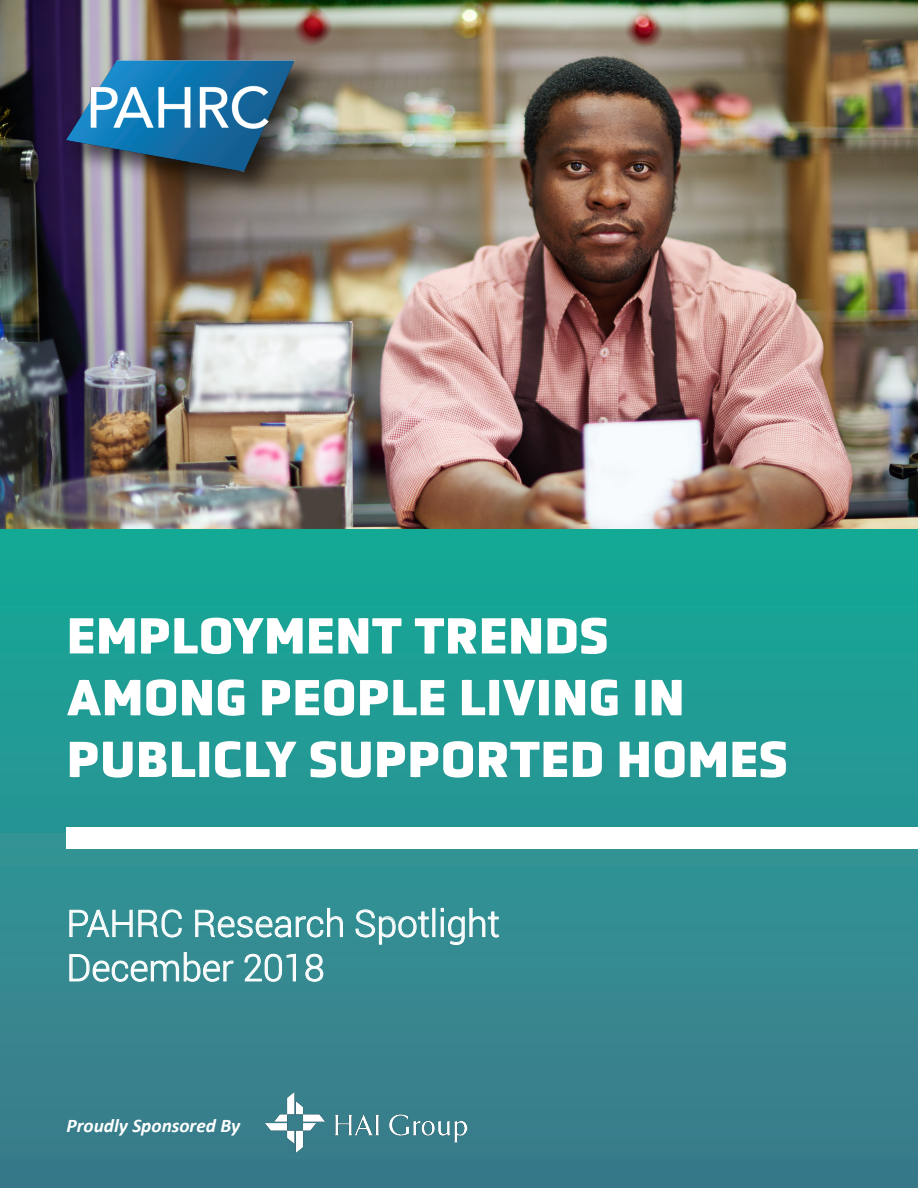
<style>
.page{position:relative;width:918px;height:1188px;background:#fff}
.page>*{position:absolute;margin:0;border:0;box-sizing:border-box;transform-origin:0 0}
.t1{font:900 51.45px/61.8px "Obvia";color:#fff}
.t2{font:300 37.05px/44.4px "Roboto";color:#fff}
.t3{font:italic 700 19.35px "Calibri";color:#fff}
</style>
<div class="page">
<img style="left:0;top:0;width:918px;height:529px">
<div style="left:0;top:529px;width:918px;height:659px;background:linear-gradient(to bottom,#15ab99,#407a8c)"></div>
<svg style="left:70px;top:909px;width:112px;height:28px;background:#5da5a8"></svg>
<svg style="left:195px;top:908px;width:148px;height:29px;background:#5ca5a8"></svg>
<svg style="left:356px;top:909px;width:73px;height:35px;background:#56a1a5"></svg>
<svg style="left:441px;top:908px;width:58px;height:37px;background:#58a2a6"></svg>
<svg style="left:70px;top:952px;width:164px;height:30px;background:#5ba0a5"></svg>
<svg style="left:245px;top:954px;width:51px;height:28px"></svg>
<svg style="left:306px;top:954px;width:17px;height:28px"></svg>
<div style="left:67px;top:828px;width:851px;height:21px;background:#fff"></div>
<img style="left:54px;top:48px;width:278px;height:160px">
<img style="left:67px;top:61px;width:227px;height:111px">
<img style="left:265px;top:1092px;width:203px;height:60px">
<p class="t1" style="left:67px;top:605px;width:723px">EMPLOYMENT TRENDS<br>AMONG PEOPLE LIVING IN<br>PUBLICLY SUPPORTED HOMES</p>
<p class="t2" style="left:67px;top:900px;width:435px">PAHRC Research Spotlight<br>December 2018</p>
<p class="t3" style="left:67px;top:1113px;width:175px">Proudly Sponsored By</p>
</div>
